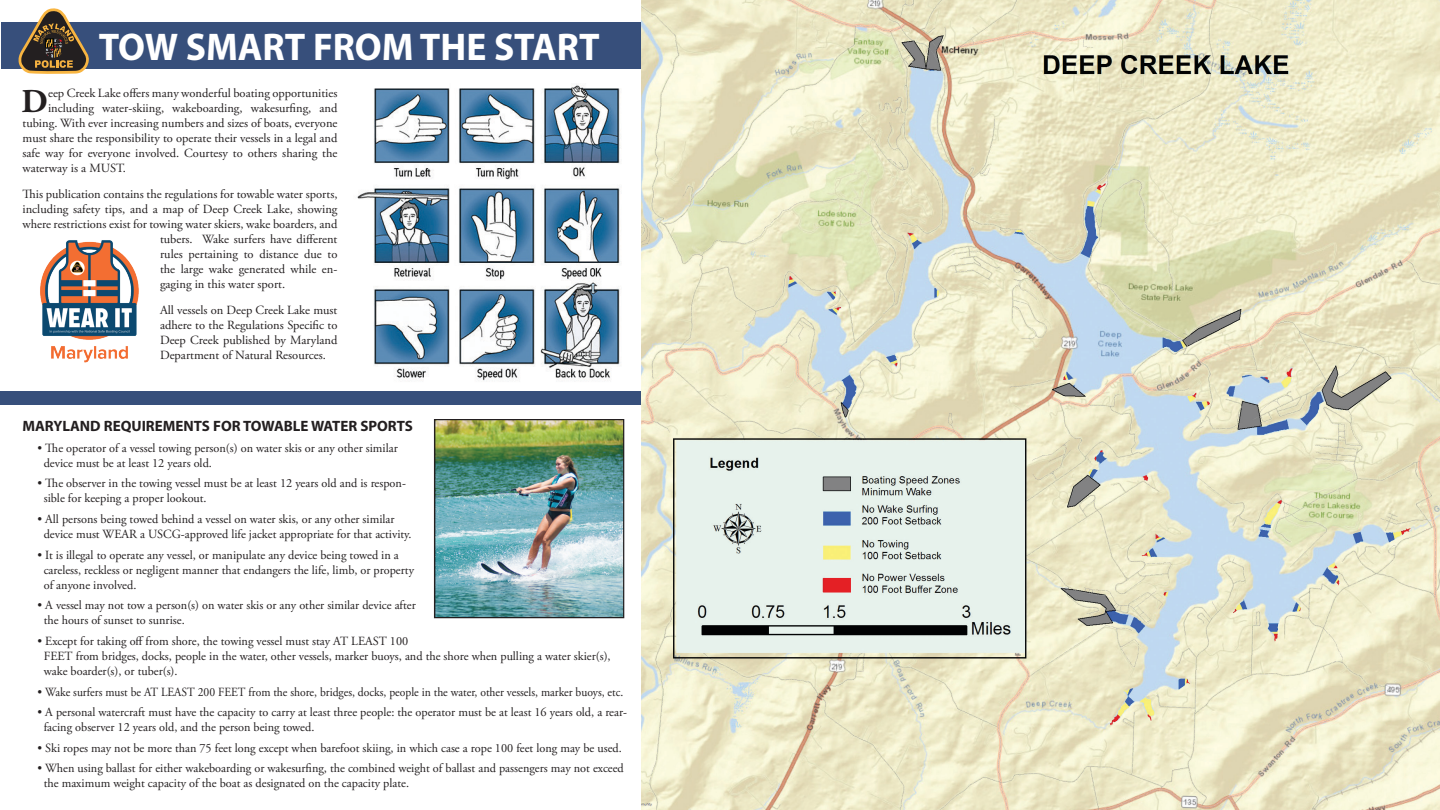
<style>
.page{position:relative;width:1440px;height:810px;background:#fff}
.page>*{position:absolute;margin:0;border:0;box-sizing:border-box;transform-origin:0 0}
.t1{font:700 38.75px "Myriad Pro";color:#fff}
.t2{font:700 33.38px "Adobe Garamond Pro";color:#231f20}
.t3{font:700 15px "Myriad Pro";color:#231f20}
.t4{font:12.5px/15px "Adobe Garamond Pro";color:#231f20}
</style>
<div class="page">
<div style="left:0;top:392px;width:655px;height:13px;background:#374f7b"></div>
<div style="left:1px;top:22px;width:654px;height:47px;background:#374f7b"></div>
<img style="left:641px;top:0;width:799px;height:810px">
<img style="left:357px;top:85px;width:264px;height:296px">
<img style="left:436px;top:421px;width:186px;height:195px">
<div style="left:434px;top:419px;width:190px;height:199px;border:1px solid #231f20"></div>
<svg style="left:18px;top:9px;width:71px;height:65px"></svg>
<img style="left:40px;top:240px;width:99px;height:123px">
<p class="t1" style="left:99px;top:22px;width:503px">TOW SMART FROM THE START</p>
<p class="t2" style="left:22px;top:82px;width:28px">D</p>
<p class="t4" style="left:48px;top:86px;width:291px">eep Creek Lake offers many wonderful boating opportunities</p>
<p class="t4" style="left:48px;top:101px;width:291px">including water-skiing, wakeboarding, wakesurfing, and</p>
<p class="t4" style="left:22px;top:116px;width:317px">tubing. With ever increasing numbers and sizes of boats, everyone</p>
<p class="t4" style="left:22px;top:131px;width:317px">must share the responsibility to operate their vessels in a legal and</p>
<p class="t4" style="left:22px;top:146px;width:317px">safe way for everyone involved. Courtesy to others sharing the</p>
<p class="t4" style="left:22px;top:161px;width:105px">waterway is a MUST.</p>
<p class="t4" style="left:22px;top:187px;width:316px">This publication contains the regulations for towable water sports,</p>
<p class="t4" style="left:22px;top:202px;width:316px">including safety tips, and a map of Deep Creek Lake, showing</p>
<p class="t4" style="left:22px;top:217px;width:317px">where restrictions exist for towing water skiers, wake boarders, and</p>
<p class="t4" style="left:160px;top:232px;width:179px">tubers. Wake surfers have different</p>
<p class="t4" style="left:160px;top:247px;width:179px">rules pertaining to distance due to</p>
<p class="t4" style="left:160px;top:262px;width:179px">the large wake generated while en-</p>
<p class="t4" style="left:160px;top:277px;width:127px">gaging in this water sport.</p>
<p class="t4" style="left:160px;top:303px;width:179px;text-align:justify">All vessels on Deep Creek Lake must adhere to the Regulations Specific to Deep Creek published by Maryland Department of Natural Resources.</p>
<p class="t3" style="left:22px;top:416px;width:392px">MARYLAND REQUIREMENTS FOR TOWABLE WATER SPORTS</p>
<p class="t4" style="left:44px;top:441px;width:356px;text-indent:-6px">• The operator of a vessel towing person(s) on water skis or any other similar device must be at least 12 years old.</p>
<p class="t4" style="left:44px;top:476px;width:364px;text-indent:-6px">• The observer in the towing vessel must be at least 12 years old and is respon&shy;sible for keeping a proper lookout.</p>
<p class="t4" style="left:44px;top:512px;width:369px;text-indent:-6px">• All persons being towed behind a vessel on water skis, or any other similar device must WEAR a USCG-approved life jacket appropriate for that activity.</p>
<p class="t4" style="left:44px;top:548px;width:372px;text-indent:-6px">• It is illegal to operate any vessel, or manipulate any device being towed in a careless, reckless or negligent manner that endangers the life, limb, or property of anyone involved.</p>
<p class="t4" style="left:44px;top:598px;width:374px;text-indent:-6px">• A vessel may not tow a person(s) on water skis or any other similar device after the hours of sunset to sunrise.</p>
<p class="t4" style="left:44px;top:634px;width:568px;text-indent:-6px">• Except for taking off from shore, the towing vessel must stay AT LEAST 100<br>FEET from bridges, docks, people in the water, other vessels, marker buoys, and the shore when pulling a water skier(s), wake boarder(s), or tuber(s).</p>
<p class="t4" style="left:37px;top:684px;width:587px">• Wake surfers must be AT LEAST 200 FEET from the shore, bridges, docks, people in the water, other vessels, marker buoys, etc.</p>
<p class="t4" style="left:44px;top:705px;width:585px;text-indent:-6px">• A personal watercraft must have the capacity to carry at least three people: the operator must be at least 16 years old, a rear&shy;facing observer 12 years old, and the person being towed.</p>
<p class="t4" style="left:37px;top:741px;width:586px">• Ski ropes may not be more than 75 feet long except when barefoot skiing, in which case a rope 100 feet long may be used.</p>
<p class="t4" style="left:44px;top:761px;width:582px;text-indent:-6px">• When using ballast for either wakeboarding or wakesurfing, the combined weight of ballast and passengers may not exceed the maximum weight capacity of the boat as designated on the capacity plate.</p>
</div>
